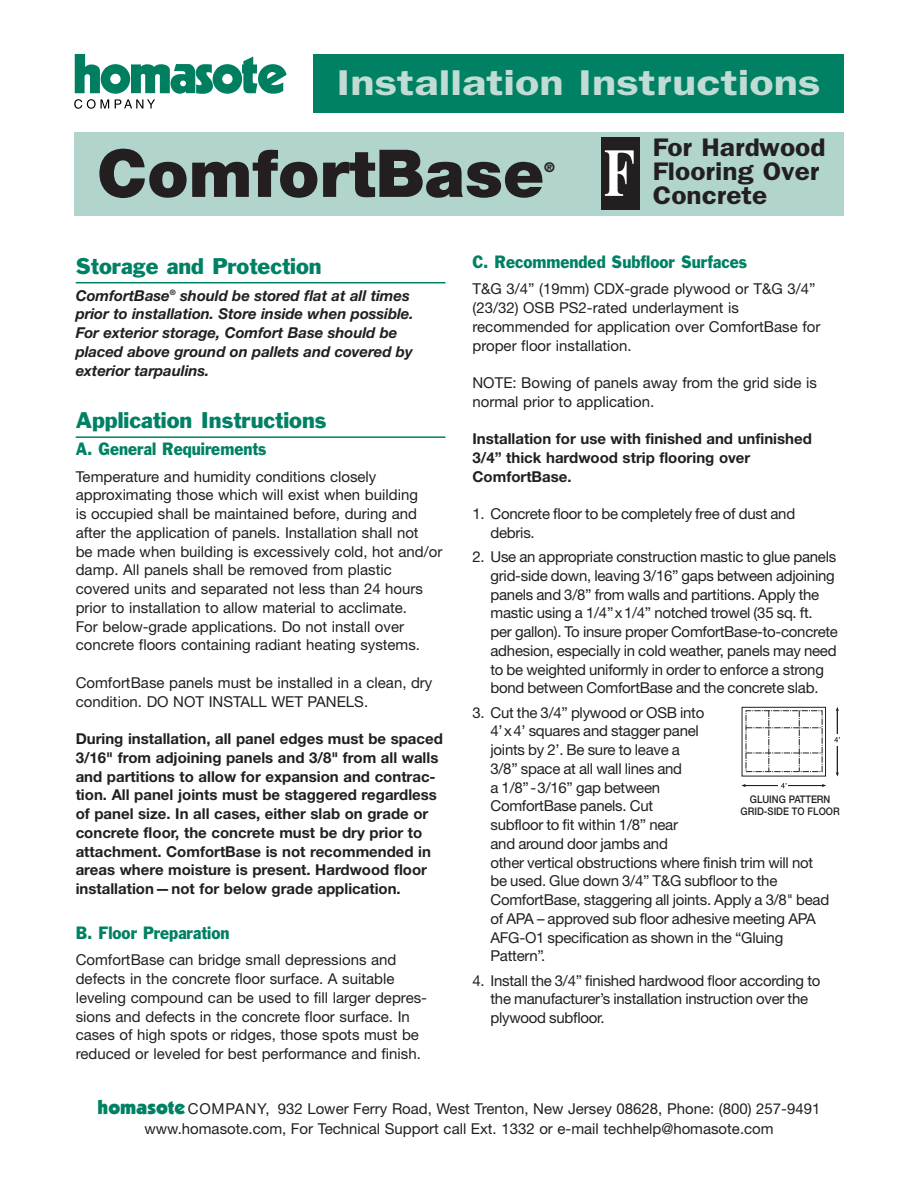
<style>
.page{position:relative;width:918px;height:1188px;background:#fff}
.page>*{position:absolute;margin:0;border:0;box-sizing:border-box;transform-origin:0 0}
.t1{font:900 66px "Helvetica Neue";color:#231f20}
.t2{font:600 36px "Franklin Gothic";color:#c0dcd4;scale:1.25 1}
.t3{font:600 25.5px/24px "Franklin Gothic";color:#231f20;scale:1.1 1}
.t4{font:21px "Franklin Gothic";color:#008164}
.t5{font:16.5px "Franklin Gothic";color:#008164;scale:.9 1}
.t6{font:15px/18.8px "Helvetica Neue";color:#231f20}
.t7{font:700 15px/18.8px "Helvetica Neue";color:#231f20}
.t8{font:italic 700 15px/18.8px "Helvetica Neue";letter-spacing:-.005em;color:#231f20}
.t9{font:900 13.5px "Helvetica Neue";color:#231f20}
.t10{font:500 10.5px/12px "Helvetica Neue";color:#231f20;text-align:center;scale:.9 1}
.s1{font-family:"Times";font-weight:700;font-size:67.35px;color:#fff}
.s2{font-family:"Itc Kabel";font-weight:900;font-size:19.5px;color:#008164}
</style>
<div class="page">
<svg style="left:74px;top:54px;width:213px;height:55px"></svg>
<div style="left:313px;top:54px;width:531px;height:59px;background:#008164"></div>
<div style="left:74px;top:132px;width:770px;height:84px;background:#b1d4cc"></div>
<div style="left:601px;top:138px;width:38px;height:72px;background:#231f20"></div>
<hr style="left:76px;top:282px;width:370px;height:1px;background:#008164">
<hr style="left:76px;top:436px;width:370px;height:2px;background:#008164">
<hr style="left:745px;top:785px;width:78px;height:1px;background:#231f20">
<div style="left:779px;top:782px;width:9px;height:7px;background:#fff"></div>
<hr style="left:837px;top:711px;width:1px;height:62px;background:#231f20">
<div style="left:833px;top:735px;width:9px;height:11px;background:#fff"></div>
<svg style="left:745px;top:710px;width:78px;height:63px"></svg>
<div style="left:742px;top:707px;width:84px;height:69px;border:1px solid #231f20"></div>
<div style="left:746px;top:710px;width:76px;height:62px;border:1px dashed #231f20"></div>
<svg style="left:746px;top:711px;width:76px;height:60px"></svg>
<svg style="left:834px;top:737px;width:6px;height:5px"></svg>
<svg style="left:781px;top:783px;width:6px;height:5px"></svg>
<h2 class="t2" style="left:337px;top:71px;width:388px">Installation Instructions</h2>
<h1 class="t1" style="left:97px;top:150px;width:540px">ComfortBase <span class="s1">F</span></h1>
<p class="t9" style="left:544px;top:163px;width:12px">®</p>
<h3 class="t3" style="left:653px;top:138px;width:159px">For Hardwood<br>Flooring Over<br>Concrete</h3>
<h3 class="t4" style="left:76px;top:258px;width:247px">Storage and Protection</h3>
<p class="t8" style="left:76px;top:287px;width:339px">ComfortBase<sup>®</sup> should be stored flat at all times prior to installation. Store inside when possible.<br>For exterior storage, Comfort Base should be placed above ground on pallets and covered by exterior tarpaulins.</p>
<h3 class="t4" style="left:76px;top:412px;width:252px">Application Instructions</h3>
<p class="t5" style="left:76px;top:443px;width:214px">A. General Requirements</p>
<p class="t6" style="left:76px;top:468px;width:368px">Temperature and humidity conditions closely approximating those which will exist when building<br>is occupied shall be maintained before, during and after the application of panels. Installation shall not<br>be made when building is excessively cold, hot and/or damp. All panels shall be removed from plastic covered units and separated not less than 24 hours prior to installation to allow material to acclimate.<br>For below-grade applications. Do not install over concrete floors containing radiant heating systems.</p>
<p class="t6" style="left:76px;top:675px;width:358px">ComfortBase panels must be installed in a clean, dry condition. DO NOT INSTALL WET PANELS.</p>
<p class="t7" style="left:76px;top:731px;width:369px">During installation, all panel edges must be spaced 3/16" from adjoining panels and 3/8" from all walls and partitions to allow for expansion and contrac&shy;tion. All panel joints must be staggered regardless of panel size. In all cases, either slab on grade or concrete floor, the concrete must be dry prior to attachment. ComfortBase is not recommended in areas where moisture is present. Hardwood floor installation—not for below grade application.</p>
<p class="t5" style="left:76px;top:927px;width:172px">B. Floor Preparation</p>
<p class="t6" style="left:76px;top:952px;width:353px">ComfortBase can bridge small depressions and defects in the concrete floor surface. A suitable leveling compound can be used to fill larger depres&shy;sions and defects in the concrete floor surface. In cases of high spots or ridges, those spots must be reduced or leveled for best performance and finish.</p>
<p class="t5" style="left:472px;top:256px;width:307px">C. Recommended Subfloor Surfaces</p>
<p class="t6" style="left:472px;top:281px;width:349px">T&amp;G 3/4” (19mm) CDX-grade plywood or T&amp;G 3/4” (23/32) OSB PS2-rated underlayment is recommended for application over ComfortBase for proper floor installation.</p>
<p class="t6" style="left:472px;top:375px;width:346px">NOTE: Bowing of panels away from the grid side is normal prior to application.</p>
<p class="t7" style="left:472px;top:431px;width:341px">Installation for use with finished and unfinished<br>3/4” thick hardwood strip flooring over<br>ComfortBase.</p>
<p class="t6" style="left:490px;top:506px;width:306px;text-indent:-18px">1. Concrete floor to be completely free of dust and debris.</p>
<p class="t6" style="left:490px;top:549px;width:349px;text-indent:-18px">2. Use an appropriate construction mastic to glue panels grid-side down, leaving 3/16” gaps between adjoining panels and 3/8” from walls and partitions. Apply the mastic using a 1/4”x1/4” notched trowel (35 sq. ft.<br>per gallon). To insure proper ComfortBase-to-concrete adhesion, especially in cold weather, panels may need to be weighted uniformly in order to enforce a strong bond between ComfortBase and the concrete slab.</p>
<p class="t6" style="left:490px;top:704px;width:340px;text-indent:-18px">3. Cut the 3/4” plywood or OSB into<br>4’x4’ squares and stagger panel<br>joints by 2’. Be sure to leave a<br>3/8” space at all wall lines and<br>a 1/8”- 3/16” gap between<br>ComfortBase panels. Cut<br>subfloor to fit within 1/8” near<br>and around door jambs and<br>other vertical obstructions where finish trim will not be used. Glue down 3/4” T&amp;G subfloor to the ComfortBase, staggering all joints. Apply a 3/8" bead of APA – approved sub floor adhesive meeting APA AFG-O1 specification as shown in the “Gluing Pattern”.</p>
<p class="t6" style="left:490px;top:972px;width:331px;text-indent:-18px">4. Install the 3/4” finished hardwood floor according to the manufacturer’s installation instruction over the plywood subfloor.</p>
<p class="t10" style="left:741px;top:795px;width:112px">GLUING PATTERN<br>GRID-SIDE TO FLOOR</p>
<p class="t6" style="left:98px;top:1101px;width:724px;line-height:20px;text-align:center"><span class="s2">homasote</span> COMPANY, 932 Lower Ferry Road, West Trenton, New Jersey 08628, Phone: (800) 257-9491 www.homasote.com, For Technical Support call Ext. 1332 or e-mail techhelp@homasote.com</p>
</div>
